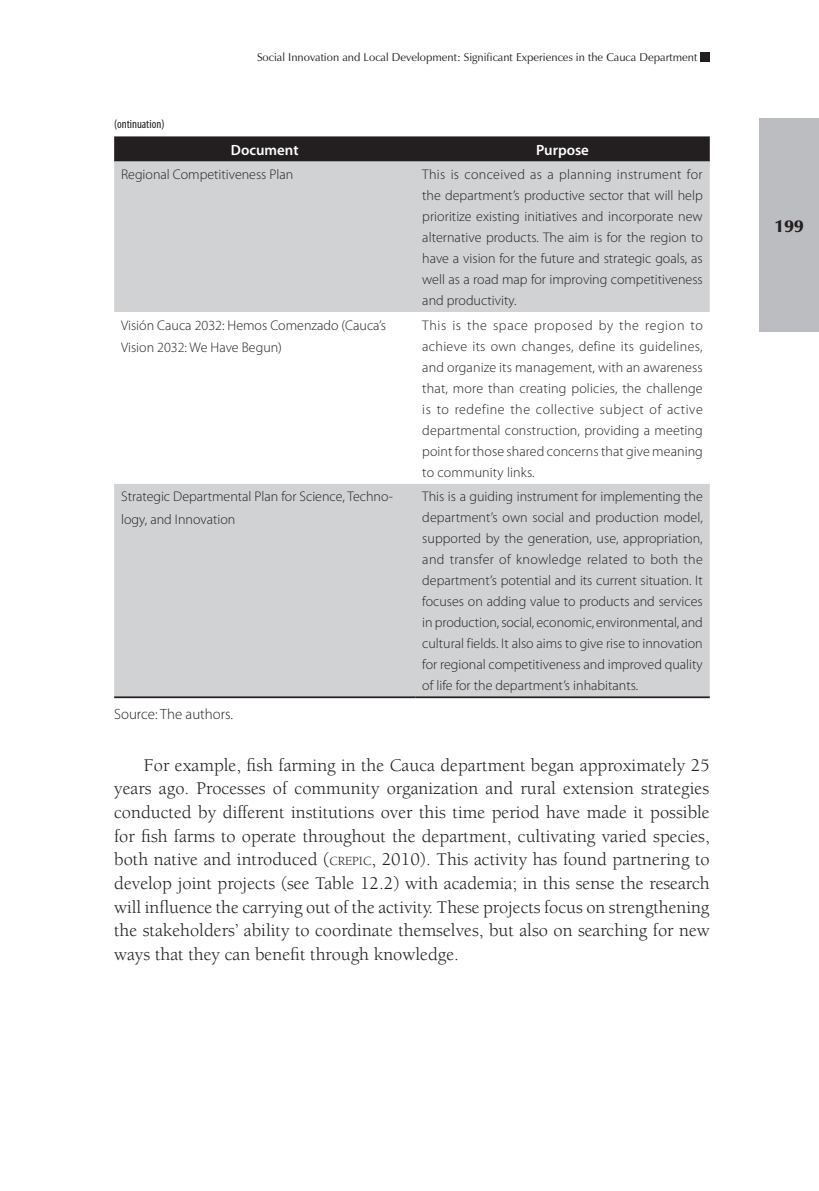
<style>
.page{position:relative;width:819px;height:1191px;background:#fff}
.page>*{position:absolute;margin:0;border:0;box-sizing:border-box;transform-origin:0 0}
.t1{font:18.38px/23.6px "Berkeley Std";color:#231f20;text-align:justify}
.t2{font:900 17.5px "Zapf Humanist 601 BT";color:#231f20}
.t3{font:300 14.88px "Myriad Pro";color:#231f20}
.t4{font:600 14.88px "Myriad Pro";color:#fff}
.t5{font:300 14px/21px "Myriad Pro";color:#231f20;text-align:justify}
.t6{font:condensed 12.25px "Myriad Pro";color:#231f20}
.t7{font:11.38px "Zapf Humanist 601 BT";color:#231f20}
.s1{font-size:12.78px}
</style>
<div class="page">
<div style="left:699px;top:52px;width:10px;height:10px;background:#231f20"></div>
<div style="left:758px;top:119px;width:60px;height:213px;background:#bcbdc0"></div>
<svg style="left:114px;top:136px;width:595px;height:26px;background:#2b2728"></svg>
<div style="left:114px;top:162px;width:595px;height:534px;background:#d1d2d4"></div>
<svg style="left:114px;top:312px;width:595px;height:172px"></svg>
<hr style="left:114px;top:696px;width:301px;height:2px;background:#231f20">
<hr style="left:415px;top:696px;width:294px;height:2px;background:#231f20">
<p class="t6" style="left:114px;top:116px;width:52px">(ontinuation)</p>
<p class="t7" style="left:257px;top:50px;width:442px">Social Innovation and Local Development: Significant Experiences in the Cauca Department</p>
<p class="t4" style="left:231px;top:140px;width:69px">Document</p>
<p class="t4" style="left:536px;top:140px;width:54px">Purpose</p>
<p class="t5" style="left:121px;top:164px;width:174px">Regional Competitiveness Plan</p>
<p class="t5" style="left:422px;top:164px;width:282px">This is conceived as a planning instrument for the department’s productive sector that will help prioritize existing initiatives and incorporate new alternative products. The aim is for the region to have a vision for the future and strategic goals, as well as a road map for improving competitiveness and productivity.</p>
<p class="t5" style="left:121px;top:313px;width:266px;line-height:22.8px">Visión Cauca 2032: Hemos Comenzado (Cauca’s<br>Vision 2032: We Have Begun)</p>
<p class="t5" style="left:422px;top:314px;width:282px">This is the space proposed by the region to achieve its own changes, define its guidelines, and organize its management, with an awareness that, more than creating policies, the challenge is to redefine the collective subject of active departmental construction, providing a meeting point for those shared concerns that give meaning to community links.</p>
<p class="t5" style="left:121px;top:485px;width:273px;line-height:22.8px">Strategic Departmental Plan for Science, Techno&shy;logy, and Innovation</p>
<p class="t5" style="left:422px;top:486px;width:282px">This is a guiding instrument for implementing the department’s own social and production model, supported by the generation, use, appropriation, and transfer of knowledge related to both the department’s potential and its current situation. It focuses on adding value to products and services in production, social, economic, environmental, and cultural fields. It also aims to give rise to innovation for regional competitiveness and improved quality of life for the department’s inhabitants.</p>
<p class="t3" style="left:114px;top:704px;width:120px">Source: The authors.</p>
<p class="t1" style="left:114px;top:753px;width:597px;text-indent:30px">For example, fish farming in the Cauca department began approximately 25 years ago. Processes of community organization and rural extension strategies conducted by different institutions over this time period have made it possible for fish farms to operate throughout the department, cultivating varied species, both native and introduced (<span class="s1">CREPIC</span>, 2010). This activity has found partnering to develop joint projects (see Table 12.2) with academia; in this sense the research will influence the carrying out of the activity. These projects focus on strengthening the stakeholders’ ability to coordinate themselves, but also on searching for new ways that they can benefit through knowledge.</p>
<p class="t2" style="left:774px;top:215px;width:30px">199</p>
</div>
